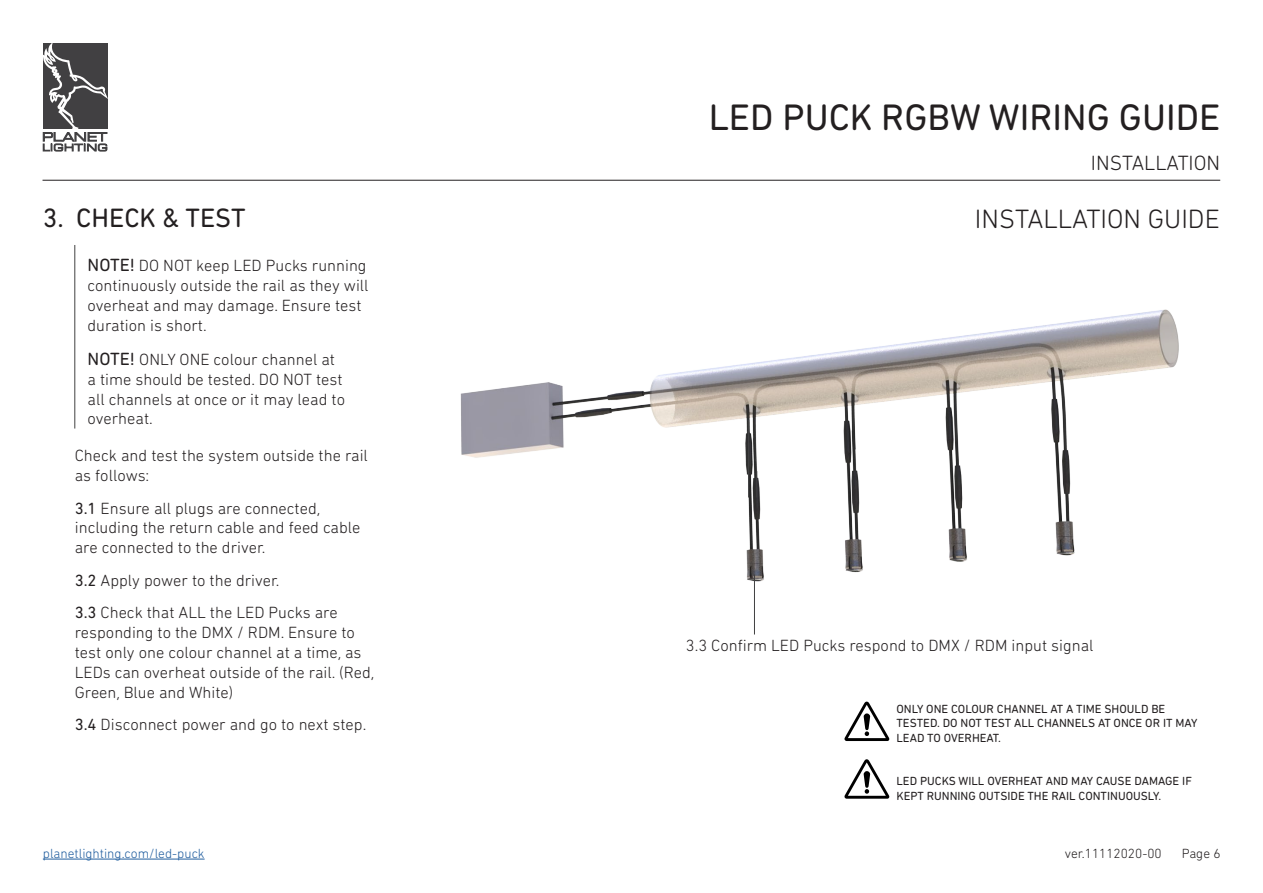
<style>
.page{position:relative;width:1263px;height:893px;background:#fff}
.page>*{position:absolute;margin:0;border:0;box-sizing:border-box;transform-origin:0 0}
.t1{font:37.5px "DIN Next Rounded LT Pro";color:#231f20}
.t2{font:300 27px "DIN Next Rounded LT Pro";color:#231f20}
.t3{font:27px "DIN Next Rounded LT Pro";color:#231f20}
.t4{font:300 21px "DIN Next Rounded LT Pro";color:#231f20}
.t5{font:300 16.5px/19.8px "DIN Next Rounded LT Pro";color:#231f20}
.t6{font:300 13.5px "DIN Next Rounded LT Pro";color:#215e9f}
.t7{font:300 13.5px "DIN Next Rounded LT Pro";color:#231f20}
.t8{font:12px/14.4px "DIN Next Rounded LT Pro";color:#231f20}
.s1{font-weight:400;font-size:18px}
.s2{font-weight:400}
</style>
<div class="page">
<hr style="left:43px;top:859px;width:162px;height:1px;background:#215e9f">
<svg style="left:43px;top:43px;width:65px;height:108px"></svg>
<img style="left:460px;top:309px;width:719px;height:273px">
<hr style="left:43px;top:180px;width:1177px;height:1px;background:#231f20">
<hr style="left:75px;top:245px;width:1px;height:184px;background:#414142">
<svg style="left:756px;top:471px;width:1px;height:26px"></svg>
<hr style="left:748px;top:420px;width:1px;height:77px;background:#414142">
<hr style="left:754px;top:574px;width:1px;height:60px;background:#414142">
<svg style="left:844px;top:759px;width:45px;height:40px"></svg>
<svg style="left:844px;top:702px;width:45px;height:39px"></svg>
<h1 class="t1" style="left:709px;top:96px;width:513px">LED PUCK RGBW WIRING GUIDE</h1>
<h2 class="t3" style="left:43px;top:202px;width:204px">3. CHECK &amp; TEST</h2>
<p class="t5" style="left:88px;top:256px;width:283px"><span class="s1">NOTE!</span> DO NOT keep LED Pucks running continuously outside the rail as they will overheat and may damage. Ensure test duration is short.</p>
<p class="t5" style="left:88px;top:349px;width:259px"><span class="s1">NOTE!</span> ONLY ONE colour channel at a time should be tested. DO NOT test all channels at once or it may lead to overheat.</p>
<p class="t5" style="left:75px;top:446px;width:295px">Check and test the system outside the rail as follows:</p>
<p class="t5" style="left:75px;top:498px;width:287px"><span class="s2">3.1</span> Ensure all plugs are connected, including the return cable and feed cable are connected to the driver.</p>
<p class="t5" style="left:75px;top:564px;width:264px;line-height:32.5px"><span class="s2">3.2</span> Apply power to the driver.<br><span class="s2">3.3</span> Check that ALL the LED Pucks are</p>
<p class="t5" style="left:75px;top:622px;width:301px">responding to the DMX / RDM. Ensure to test only one colour channel at a time, as LEDs can overheat outside of the rail. (Red, Green, Blue and White)</p>
<p class="t5" style="left:75px;top:714px;width:293px"><span class="s2">3.4</span> Disconnect power and go to next step.</p>
<p class="t4" style="left:1091px;top:151px;width:131px">INSTALLATION</p>
<h2 class="t2" style="left:975px;top:204px;width:246px">INSTALLATION GUIDE</h2>
<p class="t5" style="left:686px;top:635px;width:409px">3.3 Confirm LED Pucks respond to DMX / RDM input signal</p>
<p class="t8" style="left:896px;top:702px;width:302px">ONLY ONE COLOUR CHANNEL AT A TIME SHOULD BE<br>TESTED. DO NOT TEST ALL CHANNELS AT ONCE OR IT MAY<br>LEAD TO OVERHEAT.</p>
<p class="t8" style="left:896px;top:774px;width:297px">LED PUCKS WILL OVERHEAT AND MAY CAUSE DAMAGE IF<br>KEPT RUNNING OUTSIDE THE RAIL CONTINUOUSLY.</p>
<p class="t6" style="left:43px;top:845px;width:163px">planetlighting.com/led-puck</p>
<p class="t7" style="left:1065px;top:845px;width:98px">ver.11112020-00</p>
<p class="t7" style="left:1182px;top:845px;width:40px">Page 6</p>
</div>
